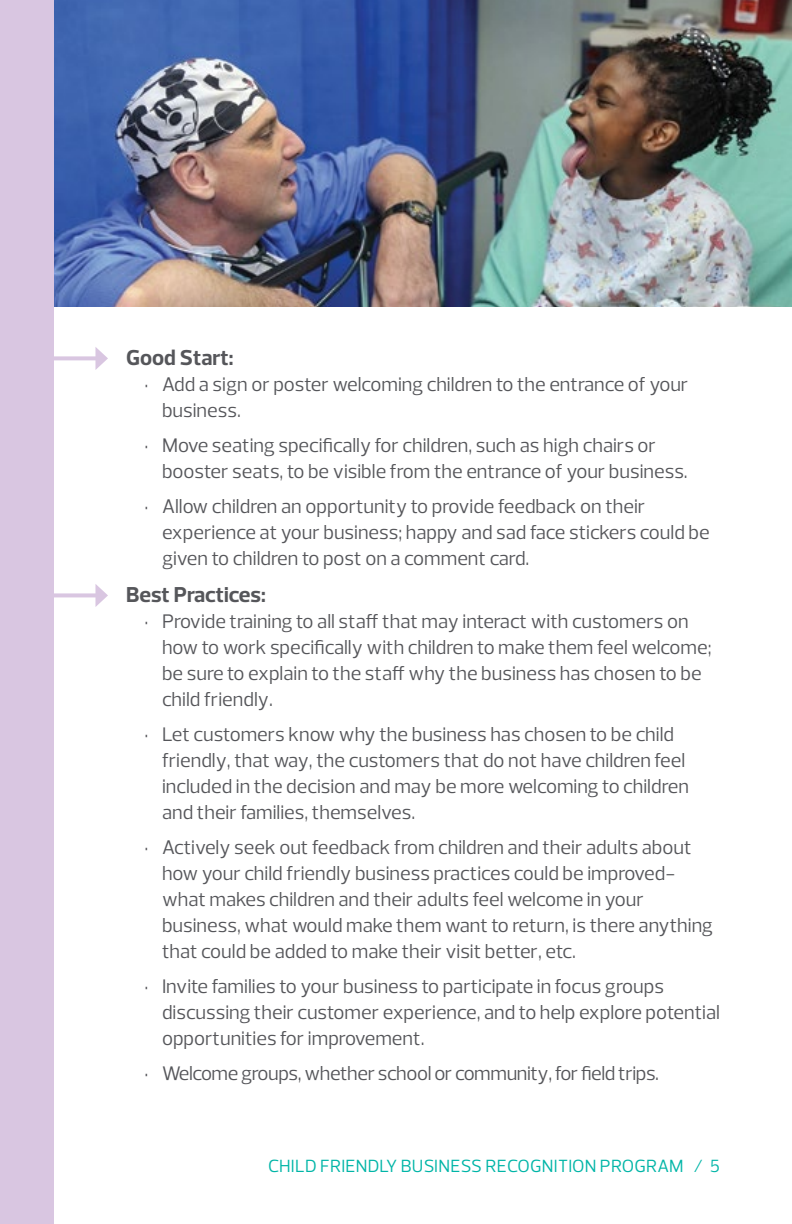
<style>
.page{position:relative;width:792px;height:1224px;background:#fff}
.page>*{position:absolute;margin:0;border:0;box-sizing:border-box;transform-origin:0 0}
.t1{font:700 22px "Prelo";color:#55565a}
.t2{font:20px/26px "Prelo";color:#55565a}
.t3{font:20px "Prelo";letter-spacing:-.02em;color:#55565a}
.t4{font:18px "Prelo";letter-spacing:.015em;color:#00b5a7}
</style>
<div class="page">
<svg style="left:54px;top:356px;width:41px;height:4px"></svg>
<svg style="left:95px;top:347px;width:13px;height:23px"></svg>
<svg style="left:54px;top:593px;width:41px;height:4px"></svg>
<svg style="left:95px;top:584px;width:13px;height:23px"></svg>
<img style="left:54px;top:0;width:738px;height:307px">
<div style="left:0;top:0;width:54px;height:1224px;background:#d9c6e1"></div>
<p class="t1" style="left:126px;top:344px;width:109px">Good Start:</p>
<p class="t2" style="left:162px;top:371px;width:528px;text-indent:-18px">• Add a sign or poster welcoming children to the entrance of your business.</p>
<p class="t2" style="left:162px;top:432px;width:527px;text-indent:-18px">• Move seating specifically for children, such as high chairs or booster seats, to be visible from the entrance of your business.</p>
<p class="t2" style="left:162px;top:493px;width:549px;text-indent:-18px">• Allow children an opportunity to provide feedback on their experience at your business; happy and sad face stickers could be given to children to post on a comment card.</p>
<p class="t1" style="left:126px;top:581px;width:141px">Best Practices:</p>
<p class="t2" style="left:162px;top:608px;width:551px;text-indent:-18px">• Provide training to all staff that may interact with customers on how to work specifically with children to make them feel welcome; be sure to explain to the staff why the business has chosen to be child friendly.</p>
<p class="t2" style="left:162px;top:721px;width:528px;text-indent:-18px">• Let customers know why the business has chosen to be child friendly, that way, the customers that do not have children feel included in the decision and may be more welcoming to children and their families, themselves.</p>
<p class="t2" style="left:162px;top:834px;width:552px;text-indent:-18px">• Actively seek out feedback from children and their adults about how your child friendly business practices could be improved&shy;what makes children and their adults feel welcome in your business, what would make them want to return, is there anything that could be added to make their visit better, etc.</p>
<p class="t2" style="left:162px;top:973px;width:559px;text-indent:-18px">• Invite families to your business to participate in focus groups discussing their customer experience, and to help explore potential opportunities for improvement.</p>
<p class="t3" style="left:144px;top:1061px;width:517px">• Welcome groups, whether school or community, for field trips.</p>
<p class="t4" style="left:268px;top:1155px;width:453px">CHILD FRIENDLY BUSINESS RECOGNITION PROGRAM / 5</p>
</div>
